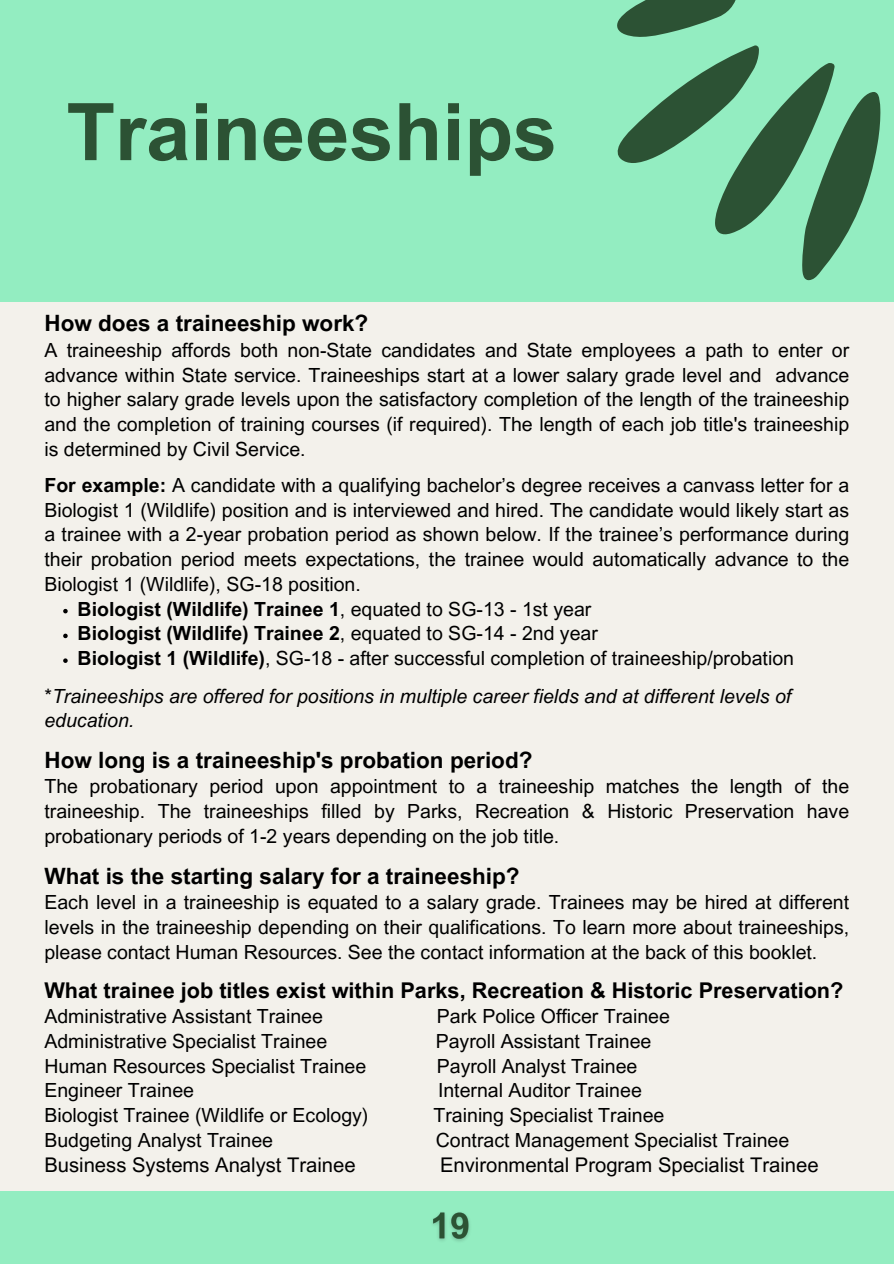
<style>
.page{position:relative;width:894px;height:1264px;background:#fff}
.page>*{position:absolute;margin:0;border:0;box-sizing:border-box;transform-origin:0 0}
.t1{font:700 79.5px "Arial MT Pro";color:#2c5234}
.t2{font:700 22.5px "Arial MT Pro";color:#000}
.t3{font:700 21.75px "Arial MT Pro";color:#000}
.t4{font:20.25px "Arial MT Pro";color:#000}
.t5{font:19.5px/24.8px "Arial MT Pro";color:#000;text-align:justify}
.t6{font:700 19.5px "Arial MT Pro";color:#000}
.t7{font:italic 19.5px/24.8px "Arial MT Pro";color:#000}
.s1{font-weight:700}
.s2{font-weight:400}
.s3{font-style:normal}
</style>
<div class="page">
<div style="left:0;top:0;width:893px;height:1263px;background:#f3f1eb"></div>
<div style="left:0;top:1191px;width:893px;height:72px;background:#93edc1"></div>
<div style="left:0;top:0;width:893px;height:301px;background:#93edc1"></div>
<svg style="left:63px;top:609px;width:5px;height:4px"></svg>
<svg style="left:63px;top:633px;width:5px;height:5px"></svg>
<svg style="left:63px;top:658px;width:5px;height:5px"></svg>
<svg style="left:617px;top:0;width:263px;height:280px"></svg>
<img style="left:432px;top:1212px;width:38px;height:30px">
<p class="t1" style="left:66px;top:102px;width:492px">Traineeships</p>
<h1 class="t2" style="left:44px;top:315px;width:325px">How does a traineeship work?</h1>
<p class="t5" style="left:44px;top:340px;width:806px">A traineeship affords both non-State candidates and State employees a path to enter or advance within State service. Traineeships start at a lower salary grade level and advance to higher salary grade levels upon the satisfactory completion of the length of the traineeship and the completion of training courses (if required). The length of each job title's traineeship is determined by Civil Service.</p>
<p class="t5" style="left:44px;top:475px;width:806px"><span class="s1">For example:</span> A candidate with a qualifying bachelor’s degree receives a canvass letter for a Biologist 1 (Wildlife) position and is interviewed and hired. The candidate would likely start as a trainee with a 2-year probation period as shown below. If the trainee’s performance during their probation period meets expectations, the trainee would automatically advance to the Biologist 1 (Wildlife), SG-18 position.</p>
<p class="t6" style="left:78px;top:601px;width:515px">Biologist (Wildlife) Trainee 1<span class="s2">, equated to SG-13 - 1st year</span></p>
<p class="t6" style="left:78px;top:626px;width:521px">Biologist (Wildlife) Trainee 2<span class="s2">, equated to SG-14 - 2nd year</span></p>
<p class="t5" style="left:78px;top:648px;width:717px"><span class="s1">Biologist 1 (Wildlife)</span>, SG-18 - after successful completion of traineeship/probation</p>
<p class="t7" style="left:44px;top:686px;width:748px"><span class="s3">*</span>Traineeships are offered for positions in multiple career fields and at different levels of education.</p>
<p class="t2" style="left:44px;top:751px;width:489px">How long is a traineeship's probation period?</p>
<p class="t5" style="left:44px;top:776px;width:806px">The probationary period upon appointment to a traineeship matches the length of the traineeship. The traineeships filled by Parks, Recreation &amp; Historic Preservation have probationary periods of 1-2 years depending on the job title.</p>
<p class="t2" style="left:44px;top:867px;width:476px">What is the starting salary for a traineeship?</p>
<p class="t5" style="left:44px;top:892px;width:806px">Each level in a traineeship is equated to a salary grade. Trainees may be hired at different levels in the traineeship depending on their qualifications. To learn more about traineeships, please contact Human Resources. See the contact information at the back of this booklet.</p>
<p class="t3" style="left:44px;top:982px;width:800px">What trainee job titles exist within Parks, Recreation &amp; Historic Preservation?</p>
<p class="t5" style="left:44px;top:1006px;width:280px">Administrative Assistant Trainee</p>
<p class="t5" style="left:436px;top:1006px;width:234px">Park Police Officer Trainee</p>
<p class="t5" style="left:44px;top:1031px;width:284px">Administrative Specialist Trainee</p>
<p class="t5" style="left:435px;top:1031px;width:217px">Payroll Assistant Trainee</p>
<p class="t5" style="left:44px;top:1055px;width:323px">Human Resources Specialist Trainee</p>
<p class="t5" style="left:436px;top:1055px;width:202px">Payroll Analyst Trainee</p>
<p class="t5" style="left:44px;top:1080px;width:151px">Engineer Trainee</p>
<p class="t5" style="left:438px;top:1080px;width:205px">Internal Auditor Trainee</p>
<p class="t5" style="left:44px;top:1105px;width:325px">Biologist Trainee (Wildlife or Ecology)</p>
<p class="t5" style="left:433px;top:1105px;width:232px">Training Specialist Trainee</p>
<p class="t5" style="left:44px;top:1130px;width:230px">Budgeting Analyst Trainee</p>
<p class="t5" style="left:435px;top:1130px;width:355px">Contract Management Specialist Trainee</p>
<p class="t4" style="left:44px;top:1157px;width:313px">Business Systems Analyst Trainee</p>
<p class="t4" style="left:440px;top:1157px;width:380px">Environmental Program Specialist Trainee</p>
</div>
